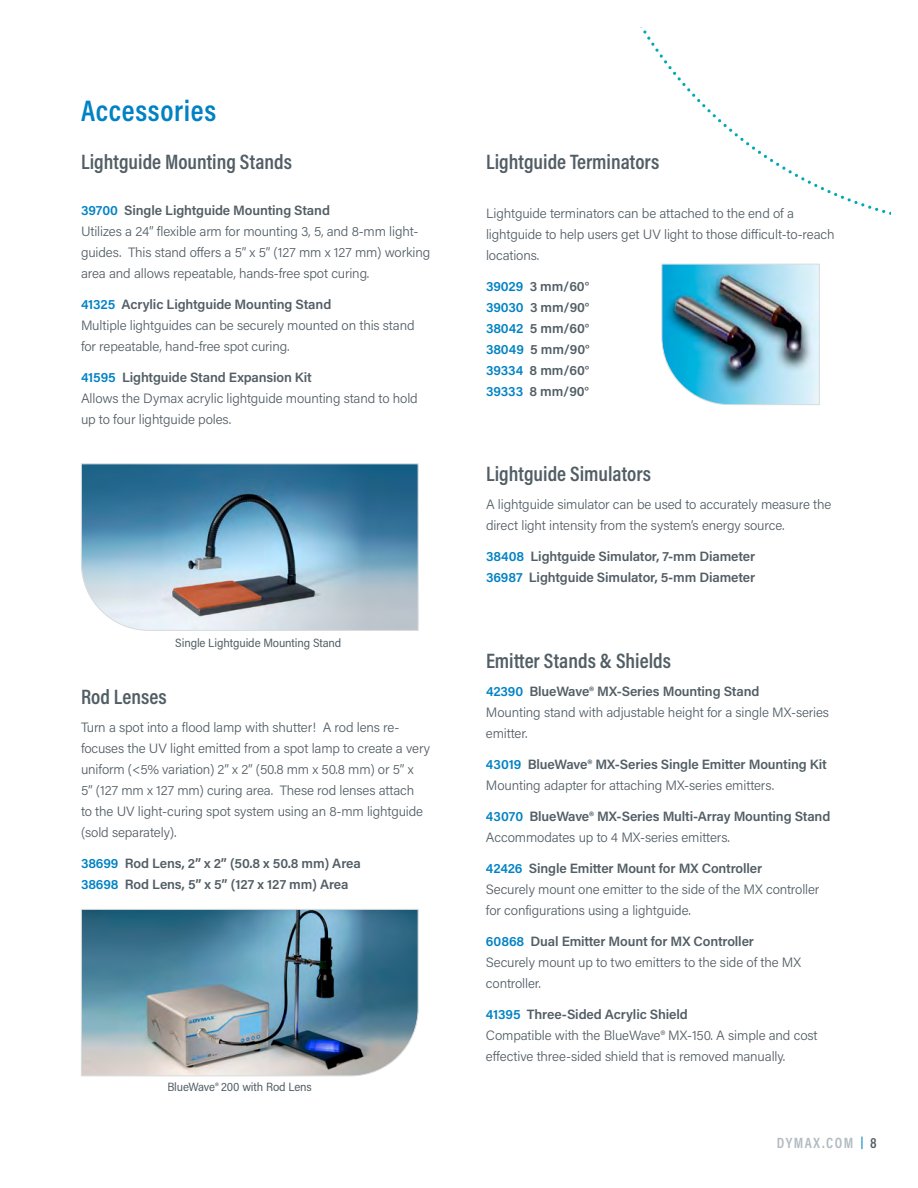
<style>
.page{position:relative;width:918px;height:1188px;background:#fff}
.page>*{position:absolute;margin:0;border:0;box-sizing:border-box;transform-origin:0 0}
.t1{font:600 30px "Acumin Pro Cond";letter-spacing:.025em;color:#0082c4}
.t2{font:600 21px "Acumin Pro Cond";color:#525e65}
.t3{font:600 15px "Acumin Pro Cond";letter-spacing:.1em;color:#b1bac0}
.t4{font:300 13.5px/21px "Acumin Pro";letter-spacing:-.01em;color:#525e65}
.t5{font:600 13.5px/21px "Acumin Pro";letter-spacing:-.01em;color:#525e65}
.t6{font:12px "Acumin Pro Semi Cond";letter-spacing:-.01em;color:#525e65}
.s1{font-weight:600;color:#0082c4}
.s2{font-weight:600}
.s3{color:#0082c4}
.s4{font-weight:300}
.s5{font-size:12px;color:#0082c4}
.s6{color:#525e65}
</style>
<div class="page">
<svg style="left:640px;top:27px;width:251px;height:188px"></svg>
<svg style="left:81px;top:463px;width:338px;height:168px"></svg>
<img style="left:661px;top:263px;width:159px;height:142px">
<img style="left:81px;top:909px;width:338px;height:168px">
<h1 class="t1" style="left:81px;top:91px;width:137px">Accessories</h1>
<h2 class="t2" style="left:81px;top:148px;width:212px">Lightguide Mounting Stands</h2>
<p class="t4" style="left:81px;top:199px;width:351px"><span class="s1">39700</span> <span class="s2">Single Lightguide Mounting Stand<br></span>Utilizes a 24” flexible arm for mounting 3, 5, and 8-mm light&shy;guides. This stand offers a 5” x 5” (127 mm x 127 mm) working area and allows repeatable, hands-free spot curing.</p>
<p class="t4" style="left:81px;top:293px;width:335px"><span class="s1">41325</span> <span class="s2">Acrylic Lightguide Mounting Stand<br></span>Multiple lightguides can be securely mounted on this stand for repeatable, hand-free spot curing.</p>
<p class="t4" style="left:81px;top:366px;width:338px"><span class="s1">41595</span> <span class="s2">Lightguide Stand Expansion Kit<br></span>Allows the Dymax acrylic lightguide mounting stand to hold up to four lightguide poles.</p>
<p class="t6" style="left:175px;top:635px;width:168px">Single Lightguide Mounting Stand</p>
<h2 class="t2" style="left:81px;top:683px;width:87px">Rod Lenses</h2>
<p class="t4" style="left:81px;top:716px;width:351px">Turn a spot into a flood lamp with shutter! A rod lens re&shy;focuses the UV light emitted from a spot lamp to create a very uniform (&lt;5% variation) 2” x 2” (50.8 mm x 50.8 mm) or 5” x<br>5” (127 mm x 127 mm) curing area. These rod lenses attach<br>to the UV light-curing spot system using an 8-mm lightguide (sold separately).</p>
<p class="t5" style="left:81px;top:852px;width:281px"><span class="s3">38699</span> Rod Lens, 2” x 2” (50.8 x 50.8 mm) Area<br><span class="s3">38698</span> Rod Lens, 5” x 5” (127 x 127 mm) Area</p>
<p class="t6" style="left:167px;top:1079px;width:146px">BlueWave® 200 with Rod Lens</p>
<h2 class="t2" style="left:486px;top:148px;width:175px">Lightguide Terminators</h2>
<p class="t4" style="left:486px;top:202px;width:350px">Lightguide terminators can be attached to the end of a lightguide to help users get UV light to those difficult-to-reach locations.</p>
<p class="t5" style="left:486px;top:275px;width:105px;text-align:justify"><span class="s3">39029</span> 3 mm/60° <span class="s3">39030</span> 3 mm/90° <span class="s3">38042</span> 5 mm/60° <span class="s3">38049</span> 5 mm/90° <span class="s3">39334</span> 8 mm/60° <span class="s3">39333</span> 8 mm/90°</p>
<h2 class="t2" style="left:486px;top:460px;width:167px">Lightguide Simulators</h2>
<p class="t4" style="left:486px;top:493px;width:347px">A lightguide simulator can be used to accurately measure the direct light intensity from the system’s energy source.</p>
<p class="t5" style="left:486px;top:545px;width:271px"><span class="s3">38408</span> Lightguide Simulator, 7-mm Diameter<br><span class="s3">36987</span> Lightguide Simulator, 5-mm Diameter</p>
<h2 class="t2" style="left:486px;top:647px;width:186px">Emitter Stands &amp; Shields</h2>
<p class="t4" style="left:486px;top:680px;width:345px"><span class="s1">42390</span> <span class="s2">BlueWave® MX-Series Mounting Stand<br></span>Mounting stand with adjustable height for a single MX-series emitter.</p>
<p class="t4" style="left:486px;top:753px;width:342px"><span class="s1">43019</span> <span class="s2">BlueWave® MX-Series Single Emitter Mounting Kit<br></span>Mounting adapter for attaching MX-series emitters.</p>
<p class="t5" style="left:486px;top:805px;width:346px"><span class="s3">43070</span> BlueWave® MX-Series Multi-Array Mounting Stand<br><span class="s4">Accommodates up to 4 MX-series emitters.</span></p>
<p class="t4" style="left:486px;top:857px;width:335px"><span class="s1">42426</span> <span class="s2">Single Emitter Mount for MX Controller<br></span>Securely mount one emitter to the side of the MX controller for configurations using a lightguide.</p>
<p class="t4" style="left:486px;top:930px;width:317px"><span class="s1">60868</span> <span class="s2">Dual Emitter Mount for MX Controller<br></span>Securely mount up to two emitters to the side of the MX controller.</p>
<p class="t4" style="left:486px;top:1003px;width:333px"><span class="s1">41395</span> <span class="s2">Three-Sided Acrylic Shield<br></span>Compatible with the BlueWave® MX-150. A simple and cost effective three-sided shield that is removed manually.</p>
<p class="t3" style="left:777px;top:1133px;width:101px">DYMAX.COM <span class="s5">|</span> <span class="s6">8</span></p>
</div>
